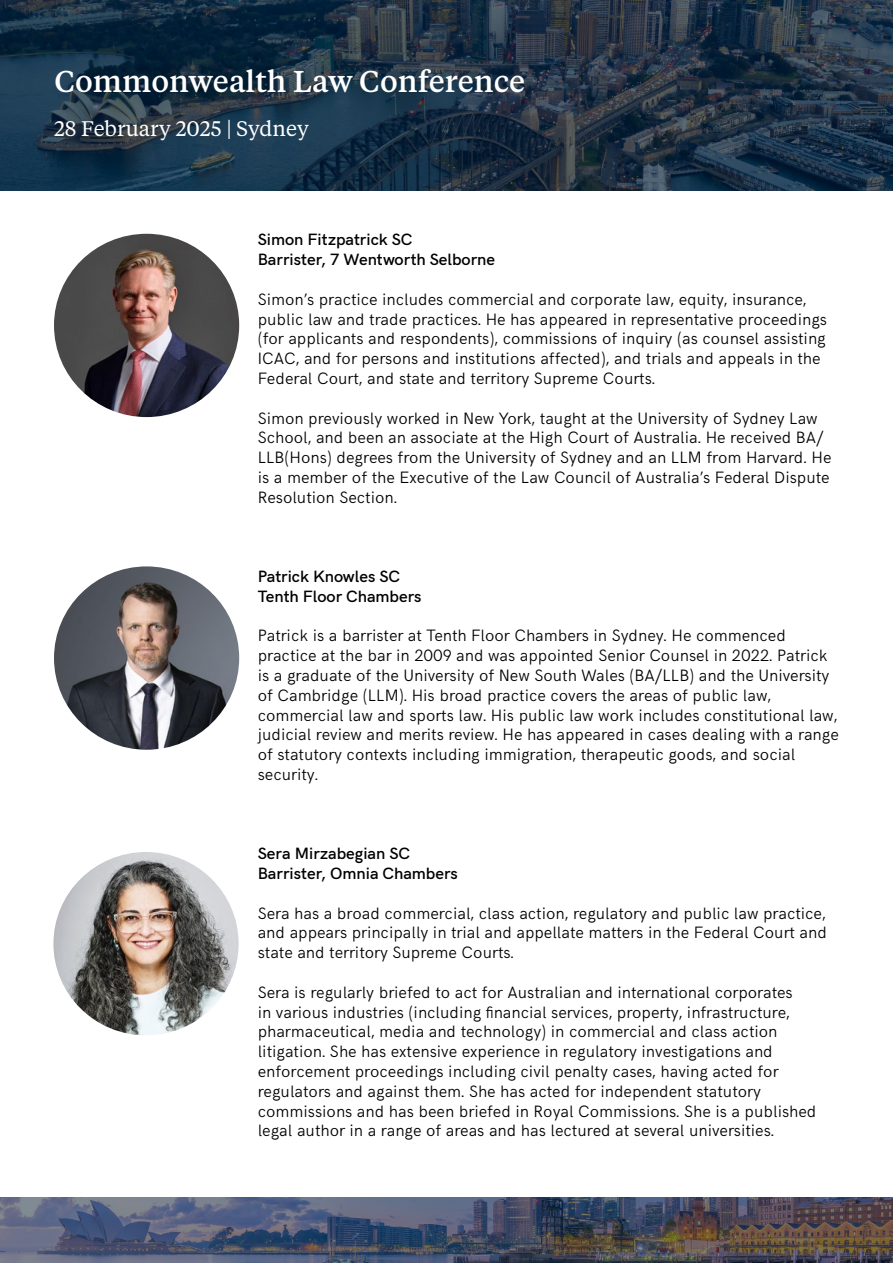
<style>
.page{position:relative;width:893px;height:1263px;background:#fff}
.page>*{position:absolute;margin:0;border:0;box-sizing:border-box;transform-origin:0 0}
.t1{font:500 30px "Tiempos Text";color:#fff}
.t2{font:21px "Tiempos Text";color:#fff}
.t3{font:300 16.5px/19.8px "HK Grotesk";color:#000}
.t4{font:600 16.5px/19.8px "HK Grotesk";color:#000}
</style>
<div class="page">
<svg style="left:0;top:0;width:893px;height:191px;background:#1e3245"></svg>
<img style="left:0;top:1197px;width:893px;height:66px">
<img style="left:54px;top:234px;width:185px;height:183px">
<img style="left:54px;top:566px;width:185px;height:184px">
<img style="left:53px;top:852px;width:186px;height:183px">
<h1 class="t1" style="left:54px;top:61px;width:472px">Commonwealth Law Conference</h1>
<p class="t2" style="left:54px;top:114px;width:256px">28 February 2025 | Sydney</p>
<p class="t4" style="left:258px;top:228px;width:239px">Simon Fitzpatrick SC<br>Barrister, 7 Wentworth Selborne</p>
<p class="t3" style="left:258px;top:288px;width:571px">Simon’s practice includes commercial and corporate law, equity, insurance, public law and trade practices. He has appeared in representative proceedings (for applicants and respondents), commissions of inquiry (as counsel assisting ICAC, and for persons and institutions affected), and trials and appeals in the Federal Court, and state and territory Supreme Courts.</p>
<p class="t3" style="left:258px;top:407px;width:575px">Simon previously worked in New York, taught at the University of Sydney Law School, and been an associate at the High Court of Australia. He received BA/ LLB(Hons) degrees from the University of Sydney and an LLM from Harvard. He is a member of the Executive of the Law Council of Australia’s Federal Dispute Resolution Section.</p>
<p class="t4" style="left:258px;top:565px;width:165px">Patrick Knowles SC<br>Tenth Floor Chambers</p>
<p class="t3" style="left:258px;top:624px;width:582px">Patrick is a barrister at Tenth Floor Chambers in Sydney. He commenced practice at the bar in 2009 and was appointed Senior Counsel in 2022. Patrick is a graduate of the University of New South Wales (BA/LLB) and the University of Cambridge (LLM). His broad practice covers the areas of public law, commercial law and sports law. His public law work includes constitutional law, judicial review and merits review. He has appeared in cases dealing with a range of statutory contexts including immigration, therapeutic goods, and social security.</p>
<p class="t4" style="left:258px;top:842px;width:201px">Sera Mirzabegian SC<br>Barrister, Omnia Chambers</p>
<p class="t3" style="left:258px;top:902px;width:571px;text-align:justify">Sera has a broad commercial, class action, regulatory and public law practice, and appears principally in trial and appellate matters in the Federal Court and state and territory Supreme Courts.</p>
<p class="t3" style="left:258px;top:981px;width:560px">Sera is regularly briefed to act for Australian and international corporates<br>in various industries (including financial services, property, infrastructure, pharmaceutical, media and technology) in commercial and class action litigation. She has extensive experience in regulatory investigations and enforcement proceedings including civil penalty cases, having acted for regulators and against them. She has acted for independent statutory commissions and has been briefed in Royal Commissions. She is a published legal author in a range of areas and has lectured at several universities.</p>
</div>
